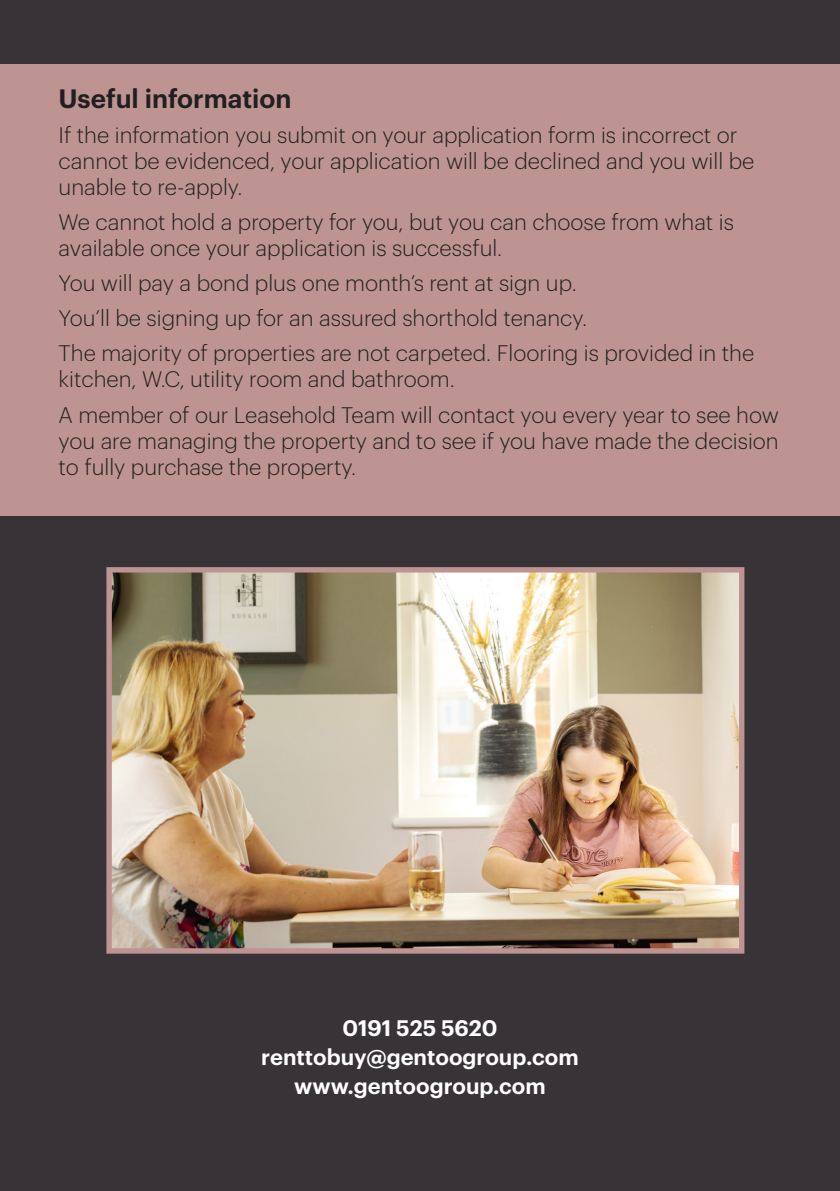
<style>
.page{position:relative;width:840px;height:1191px;background:#fff}
.page>*{position:absolute;margin:0;border:0;box-sizing:border-box;transform-origin:0 0}
.t1{font:600 26px "Graphik";color:#231f20}
.t2{font:300 22px/26px "Graphik";color:#231f20}
.t3{font:600 22px "Graphik";color:#fff}
</style>
<div class="page">
<div style="left:0;top:0;width:839px;height:1191px;background:#383336"></div>
<div style="left:0;top:64px;width:839px;height:452px;background:#bd9491"></div>
<img style="left:112px;top:573px;width:626px;height:374px">
<div style="left:106px;top:567px;width:638px;height:386px;border:5px solid #bd9491"></div>
<p class="t1" style="left:59px;top:79px;width:234px">Useful information</p>
<p class="t2" style="left:59px;top:120px;width:696px">If the information you submit on your application form is incorrect or cannot be evidenced, your application will be declined and you will be unable to re-apply.</p>
<p class="t2" style="left:59px;top:207px;width:676px">We cannot hold a property for you, but you can choose from what is available once your application is successful.</p>
<p class="t2" style="left:59px;top:269px;width:519px">You will pay a bond plus one month’s rent at sign up.</p>
<p class="t2" style="left:59px;top:304px;width:529px">You’ll be signing up for an assured shorthold tenancy.</p>
<p class="t2" style="left:59px;top:339px;width:696px">The majority of properties are not carpeted. Flooring is provided in the kitchen, W.C, utility room and bathroom.</p>
<p class="t2" style="left:59px;top:400px;width:721px;text-align:justify">A member of our Leasehold Team will contact you every year to see how you are managing the property and to see if you have made the decision to fully purchase the property.</p>
<p class="t3" style="left:342px;top:1011px;width:156px">0191 525 5620</p>
<p class="t3" style="left:261px;top:1040px;width:319px">renttobuy@gentoogroup.com</p>
<p class="t3" style="left:294px;top:1069px;width:253px">www.gentoogroup.com</p>
</div>
